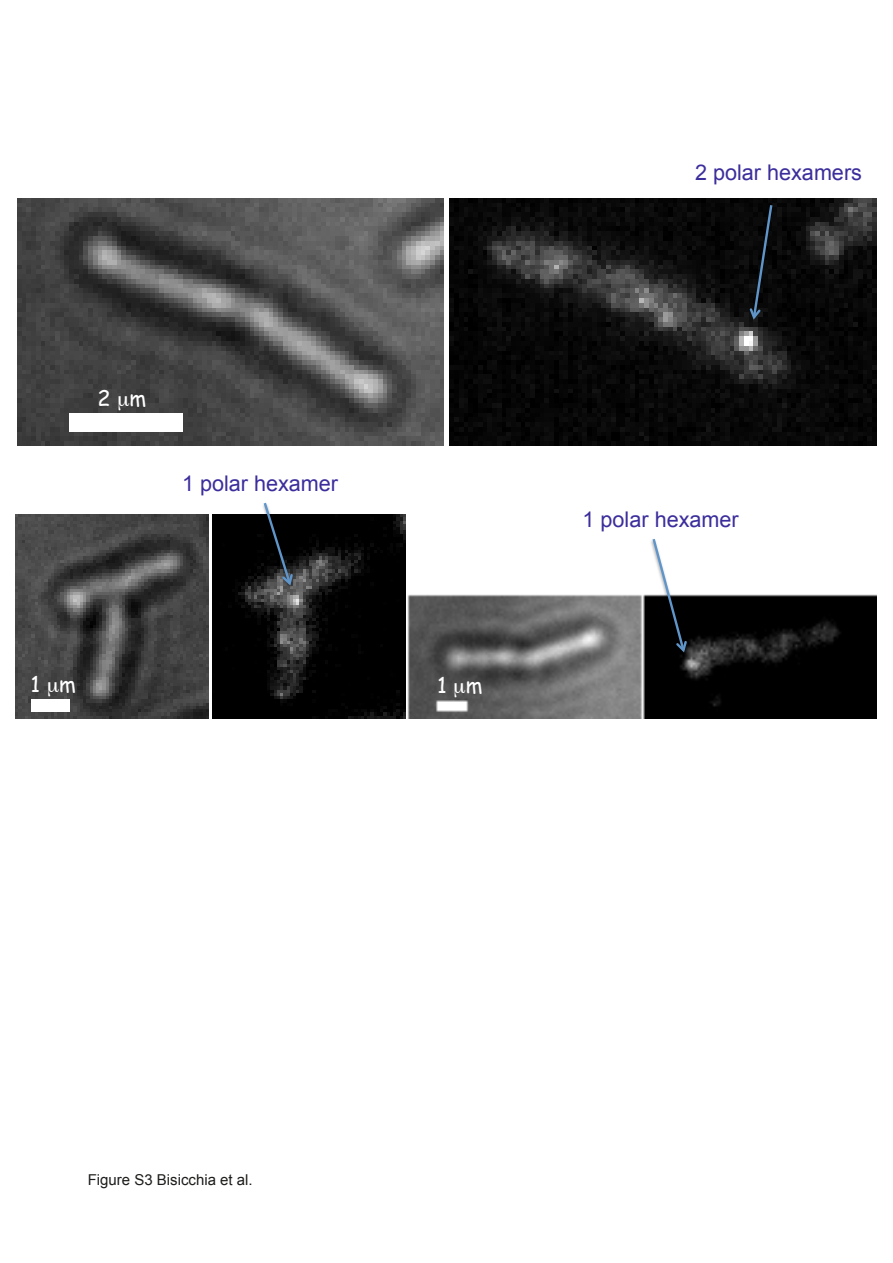
<style>
.page{position:relative;width:893px;height:1263px;background:#fff}
.page>*{position:absolute;margin:0;border:0;box-sizing:border-box;transform-origin:0 0}
.t1{font:21.6px "Arial";color:#3b2e9c}
.t2{font:21.6px "Comic Sans MS";color:#fff}
.t3{font:15px "Arial";color:#1d1d1b}
</style>
<div class="page">
<img style="left:17px;top:198px;width:859px;height:247px">
<img style="left:738px;top:201px;width:41px;height:127px">
<svg style="left:750px;top:202px;width:24px;height:118px;background:#11171d"></svg>
<img style="left:15px;top:514px;width:390px;height:204px">
<img style="left:258px;top:514px;width:48px;height:89px">
<svg style="left:262px;top:502px;width:31px;height:84px;background:#353a3f"></svg>
<img style="left:407px;top:594px;width:469px;height:124px">
<img style="left:647px;top:594px;width:53px;height:76px">
<svg style="left:651px;top:539px;width:36px;height:114px"></svg>
<svg style="left:119px;top:396px;width:10px;height:15px"></svg>
<svg style="left:119px;top:668px;width:10px;height:15px"></svg>
<svg style="left:48px;top:682px;width:11px;height:14px"></svg>
<svg style="left:455px;top:683px;width:10px;height:15px"></svg>
<p class="t2" style="left:97px;top:382px;width:50px">2 m</p>
<p class="t1" style="left:182px;top:469px;width:158px">1 polar hexamer</p>
<p class="t2" style="left:31px;top:668px;width:47px">1 m</p>
<p class="t2" style="left:437px;top:669px;width:47px">1 m</p>
<p class="t1" style="left:695px;top:159px;width:168px">2 polar hexamers</p>
<p class="t1" style="left:583px;top:505px;width:158px">1 polar hexamer</p>
<p class="t3" style="left:88px;top:1170px;width:167px">Figure S3 Bisicchia et al.</p>
</div>
